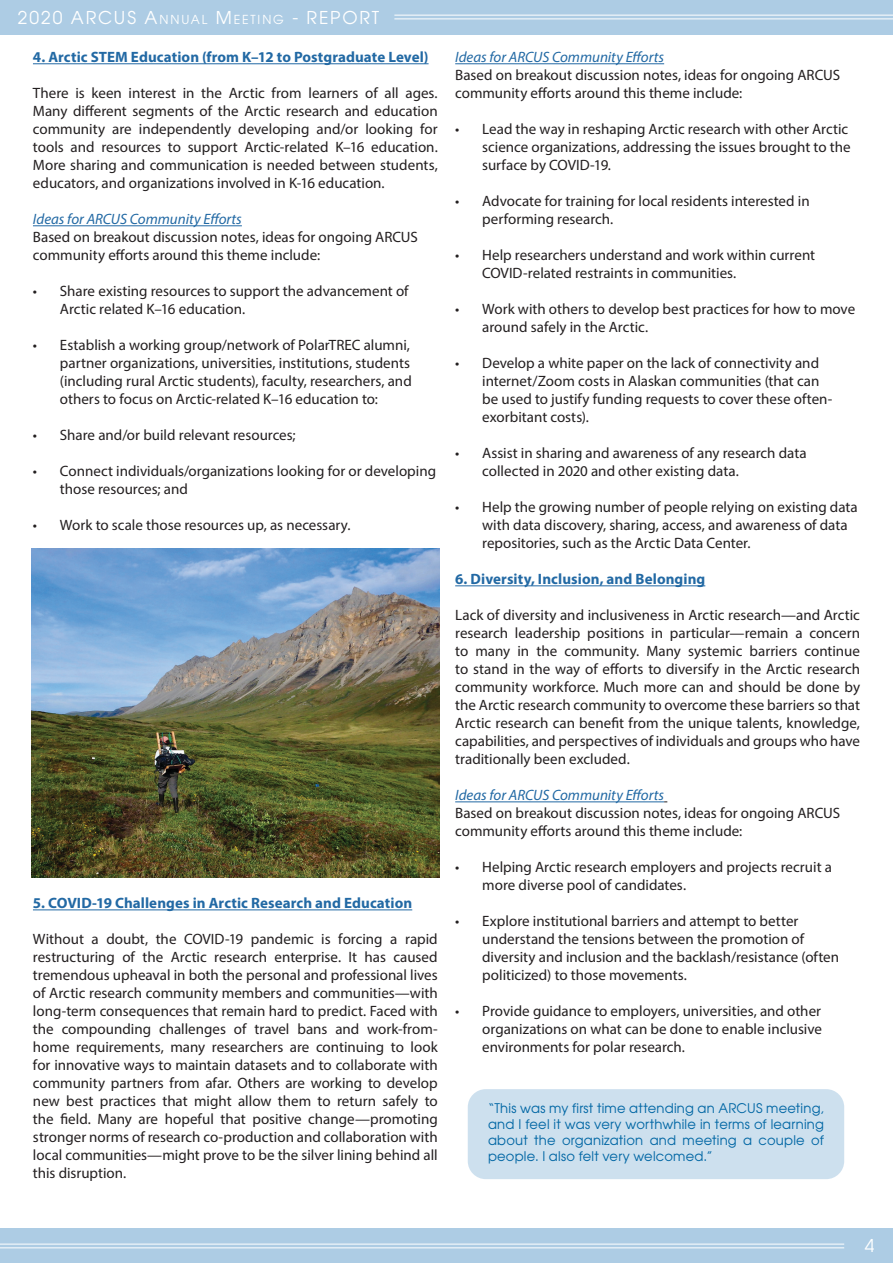
<style>
.page{position:relative;width:893px;height:1263px;background:#fff}
.page>*{position:absolute;margin:0;border:0;box-sizing:border-box;transform-origin:0 0}
.Tagline{font:18px "Avillar";letter-spacing:.105em;color:#fff}
.t1{font:18px "Avillar";color:#fff}
.Body{font:15px/18px "Myriad Pro";color:#231f20}
.Body-2{font:700 15px "Myriad Pro";letter-spacing:.005em;color:#2269a4}
.Body-3{font:italic 15px "Myriad Pro";color:#2269a4}
.Body-4{font:13.5px/16.2px "Avillar";letter-spacing:.015em;color:#0066a4;text-align:justify}
.Tagline-2{font:12.6px "Avillar";color:#fff}
.s1{font-size:12.6px}
.s2{font-size:18px}
</style>
<div class="page">
<div style="left:468px;top:1089px;width:376px;height:90px;background:#cde0ee;border-radius:18px"></div>
<div style="left:0;top:0;width:892px;height:34px;background:#adcce4"></div>
<hr style="left:892px;top:0;width:1px;height:34px;background:#adcce4">
<hr style="left:394px;top:15px;width:499px;height:1px;background:#fff">
<hr style="left:394px;top:19px;width:499px;height:1px;background:#fff">
<div style="left:0;top:1229px;width:893px;height:34px;background:#adcce4"></div>
<hr style="left:0;top:1244px;width:844px;height:1px;background:#fff">
<hr style="left:0;top:1247px;width:844px;height:1px;background:#fff">
<hr style="left:33px;top:63px;width:396px;height:1px;background:#2269a4">
<hr style="left:33px;top:225px;width:209px;height:1px;background:#2269a4">
<hr style="left:33px;top:909px;width:379px;height:1px;background:#2269a4">
<hr style="left:455px;top:63px;width:209px;height:1px;background:#2269a4">
<hr style="left:455px;top:585px;width:250px;height:1px;background:#2269a4">
<hr style="left:455px;top:801px;width:209px;height:1px;background:#2269a4">
<img style="left:32px;top:548px;width:407px;height:329px">
<p class="Tagline" style="left:18px;top:6px;width:152px">2020 ARCUS A<span class="s1">NNUAL</span></p>
<p class="Tagline-2" style="left:216px;top:11px;width:28px"><span class="s2">M</span>EETING</p>
<p class="Tagline" style="left:292px;top:6px;width:88px">- REPORT</p>
<p class="Body-2" style="left:33px;top:47px;width:397px">4. Arctic STEM Education (from K–12 to Postgraduate Level)</p>
<p class="Body" style="left:33px;top:84px;width:406px;text-align:justify">There is keen interest in the Arctic from learners of all ages.<br>Many different segments of the Arctic research and education community are independently developing and/or looking for tools and resources to support Arctic-related K–16 education.<br>More sharing and communication is needed between students, educators, and organizations involved in K-16 education.</p>
<p class="Body-3" style="left:33px;top:210px;width:210px">Ideas for ARCUS Community Efforts</p>
<p class="Body" style="left:33px;top:228px;width:386px">Based on breakout discussion notes, ideas for ongoing ARCUS community efforts around this theme include:</p>
<p class="Body" style="left:60px;top:282px;width:350px;text-indent:-27px">• Share existing resources to support the advancement of<br>Arctic related K–16 education.</p>
<p class="Body" style="left:60px;top:336px;width:353px;text-indent:-27px">• Establish a working group/network of PolarTREC alumni, partner organizations, universities, institutions, students (including rural Arctic students), faculty, researchers, and others to focus on Arctic-related K–16 education to:</p>
<p class="Body" style="left:33px;top:426px;width:264px">• Share and/or build relevant resources;</p>
<p class="Body" style="left:60px;top:462px;width:378px;text-indent:-27px">• Connect individuals/organizations looking for or developing those resources; and</p>
<p class="Body" style="left:33px;top:516px;width:319px">• Work to scale those resources up, as necessary.</p>
<p class="Body-2" style="left:33px;top:893px;width:381px">5. COVID-19 Challenges in Arctic Research and Education</p>
<p class="Body" style="left:33px;top:930px;width:406px;text-align:justify">Without a doubt, the COVID-19 pandemic is forcing a rapid restructuring of the Arctic research enterprise. It has caused tremendous upheaval in both the personal and professional lives of Arctic research community members and communities—with long-term consequences that remain hard to predict. Faced with the compounding challenges of travel bans and work-from&shy;home requirements, many researchers are continuing to look for innovative ways to maintain datasets and to collaborate with community partners from afar. Others are working to develop new best practices that might allow them to return safely to the field. Many are hopeful that positive change—promoting stronger norms of research co-production and collaboration with local communities—might prove to be the silver lining behind all this disruption.</p>
<p class="Body-3" style="left:455px;top:48px;width:210px">Ideas for ARCUS Community Efforts</p>
<p class="Body" style="left:455px;top:66px;width:386px">Based on breakout discussion notes, ideas for ongoing ARCUS community efforts around this theme include:</p>
<p class="Body" style="left:482px;top:120px;width:370px;text-indent:-27px">• Lead the way in reshaping Arctic research with other Arctic science organizations, addressing the issues brought to the surface by COVID-19.</p>
<p class="Body" style="left:482px;top:192px;width:329px;text-indent:-27px">• Advocate for training for local residents interested in performing research.</p>
<p class="Body" style="left:482px;top:246px;width:334px;text-indent:-27px">• Help researchers understand and work within current<br>COVID-related restraints in communities.</p>
<p class="Body" style="left:482px;top:300px;width:374px;text-indent:-27px">• Work with others to develop best practices for how to move around safely in the Arctic.</p>
<p class="Body" style="left:482px;top:354px;width:352px;text-indent:-27px">• Develop a white paper on the lack of connectivity and internet/Zoom costs in Alaskan communities (that can be used to justify funding requests to cover these often&shy;exorbitant costs).</p>
<p class="Body" style="left:482px;top:444px;width:326px;text-indent:-27px">• Assist in sharing and awareness of any research data collected in 2020 and other existing data.</p>
<p class="Body" style="left:482px;top:498px;width:377px;text-indent:-27px">• Help the growing number of people relying on existing data with data discovery, sharing, access, and awareness of data repositories, such as the Arctic Data Center.</p>
<p class="Body-2" style="left:455px;top:569px;width:252px">6. Diversity, Inclusion, and Belonging</p>
<p class="Body" style="left:455px;top:606px;width:406px;text-align:justify">Lack of diversity and inclusiveness in Arctic research—and Arctic research leadership positions in particular—remain a concern to many in the community. Many systemic barriers continue to stand in the way of efforts to diversify in the Arctic research community workforce. Much more can and should be done by the Arctic research community to overcome these barriers so that Arctic research can benefit from the unique talents, knowledge, capabilities, and perspectives of individuals and groups who have traditionally been excluded.</p>
<p class="Body-3" style="left:455px;top:786px;width:210px">Ideas for ARCUS Community Efforts</p>
<p class="Body" style="left:455px;top:804px;width:386px">Based on breakout discussion notes, ideas for ongoing ARCUS community efforts around this theme include:</p>
<p class="Body" style="left:482px;top:858px;width:351px;text-indent:-27px">• Helping Arctic research employers and projects recruit a more diverse pool of candidates.</p>
<p class="Body" style="left:482px;top:912px;width:358px;text-indent:-27px">• Explore institutional barriers and attempt to better understand the tensions between the promotion of diversity and inclusion and the backlash/resistance (often politicized) to those movements.</p>
<p class="Body" style="left:482px;top:1002px;width:341px;text-align:justify;text-indent:-27px">• Provide guidance to employers, universities, and other organizations on what can be done to enable inclusive environments for polar research.</p>
<p class="Body-4" style="left:488px;top:1099px;width:337px">“This was my first time attending an ARCUS meeting, and I feel it was very worthwhile in terms of learning about the organization and meeting a couple of people. I also felt very welcomed.”</p>
<p class="t1" style="left:865px;top:1233px;width:11px">4</p>
</div>
